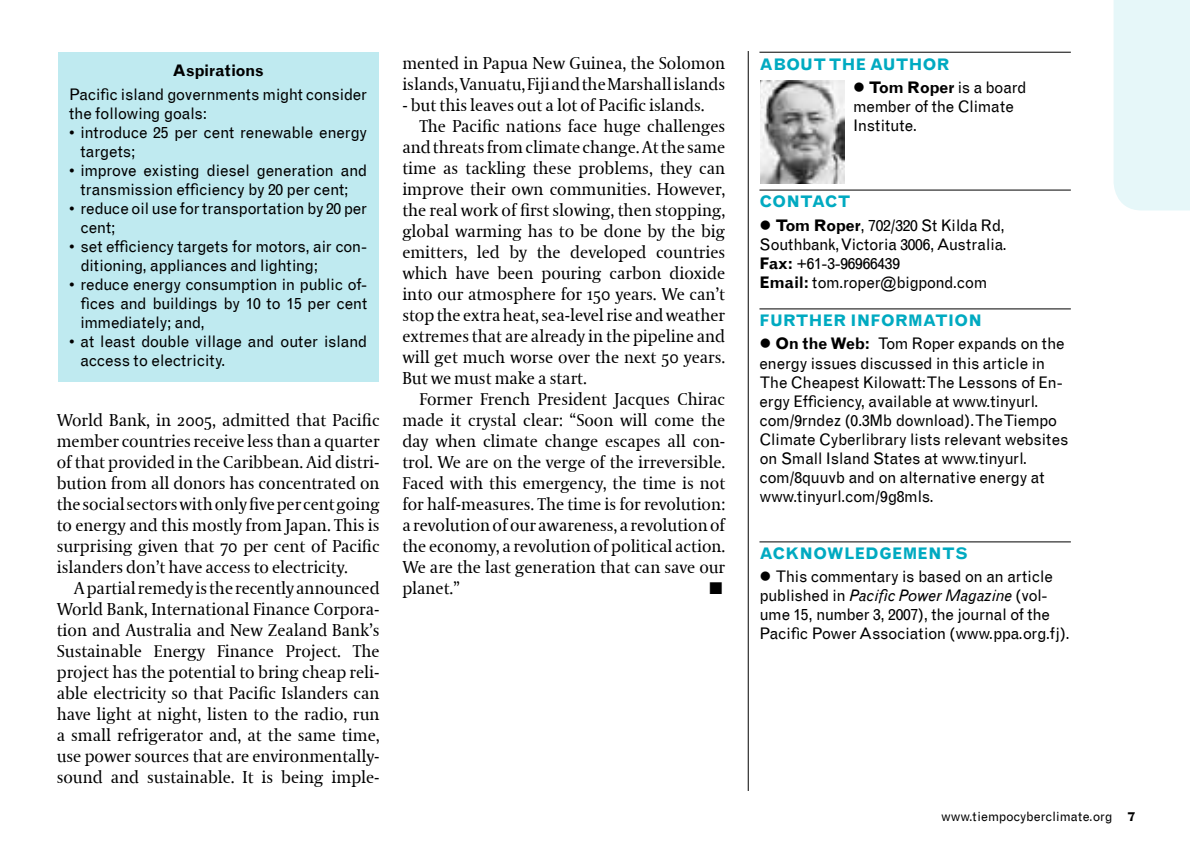
<style>
.page{position:relative;width:1190px;height:842px;background:#fff}
.page>*{position:absolute;margin:0;border:0;box-sizing:border-box;transform-origin:0 0}
.t1{font:17px/21px "Coranto Tiempo";color:#000;text-align:justify}
.t2{font:16px/19px "Grotesque";letter-spacing:-.015em;color:#000}
.t3{font:700 16px "Grotesque";letter-spacing:.015em;color:#00aac1}
.t4{font:700 16px "Grotesque";letter-spacing:-.005em;color:#000}
.t5{font:13px "Grotesque";letter-spacing:-.01em;color:#000}
.s1{font-weight:700}
.s2{font-style:italic}
.s3{font-weight:700;font-stretch:expanded}
</style>
<div class="page">
<hr style="left:747px;top:51px;width:1px;height:740px;background:#000">
<hr style="left:759px;top:52px;width:311px;height:1px;background:#000">
<hr style="left:759px;top:190px;width:311px;height:1px;background:#000">
<hr style="left:759px;top:309px;width:311px;height:1px;background:#000">
<hr style="left:759px;top:541px;width:311px;height:1px;background:#000">
<img style="left:760px;top:81px;width:84px;height:103px">
<div style="left:58px;top:52px;width:320px;height:330px;background:#bfeaf0"></div>
<div style="left:1113px;top:0;width:76px;height:210px;background:#e6f7f9"></div>
<p class="t4" style="left:173px;top:61px;width:93px">ASPIRATIONS</p>
<p class="t2" style="left:69px;top:85px;width:299px">Pacific island governments might consider the following goals:</p>
<p class="t2" style="left:80px;top:123px;width:288px;text-indent:-11px">• introduce 25 per cent renewable energy targets;</p>
<p class="t2" style="left:69px;top:161px;width:299px;text-align:center">• improve existing diesel generation and transmission efficiency by 20 per cent;</p>
<p class="t2" style="left:80px;top:199px;width:288px;text-indent:-11px">• reduce oil use for transportation by 20 per cent;</p>
<p class="t2" style="left:80px;top:237px;width:288px;text-indent:-11px">• set efficiency targets for motors, air con&shy;ditioning, appliances and lighting;</p>
<p class="t2" style="left:80px;top:275px;width:288px;text-align:justify;text-indent:-11px">• reduce energy consumption in public of&shy;fices and buildings by 10 to 15 per cent immediately; and,</p>
<p class="t2" style="left:80px;top:332px;width:288px;text-indent:-11px">• at least double village and outer island access to electricity.</p>
<p class="t1" style="left:57px;top:410px;width:324px">World Bank, in 2005, admitted that Pacific member countries receive less than a quarter of that provided in the Caribbean. Aid distri&shy;bution from all donors has concentrated on the social sectors with only five per cent going to energy and this mostly from Japan. This is surprising given that 70 per cent of Pacific islanders don’t have access to electricity.</p>
<p class="t1" style="left:57px;top:578px;width:324px;text-indent:17px">A partial remedy is the recently announced World Bank, International Finance Corpora&shy;tion and Australia and New Zealand Bank’s Sustainable Energy Finance Project. The project has the potential to bring cheap reli&shy;able electricity so that Pacific Islanders can have light at night, listen to the radio, run a small refrigerator and, at the same time, use power sources that are environmentally&shy;sound and sustainable. It is being imple-</p>
<p class="t1" style="left:402px;top:53px;width:324px">mented in Papua New Guinea, the Solomon islands, Vanuatu, Fiji and the Marshall islands</p>
<p class="t1" style="left:402px;top:95px;width:304px">- but this leaves out a lot of Pacific islands.</p>
<p class="t1" style="left:419px;top:116px;width:307px">The Pacific nations face huge challenges</p>
<p class="t1" style="left:402px;top:137px;width:324px">and threats from climate change. At the same</p>
<p class="t1" style="left:402px;top:158px;width:324px">time as tackling these problems, they can</p>
<p class="t1" style="left:402px;top:179px;width:324px">improve their own communities. However,</p>
<p class="t1" style="left:402px;top:200px;width:324px">the real work of first slowing, then stopping,</p>
<p class="t1" style="left:402px;top:221px;width:324px">global warming has to be done by the big</p>
<p class="t1" style="left:402px;top:242px;width:324px">emitters, led by the developed countries</p>
<p class="t1" style="left:402px;top:263px;width:324px">which have been pouring carbon dioxide</p>
<p class="t1" style="left:402px;top:284px;width:324px">into our atmosphere for 150 years. We can’t</p>
<p class="t1" style="left:402px;top:305px;width:324px">stop the extra heat, sea-level rise and weather</p>
<p class="t1" style="left:402px;top:326px;width:324px">extremes that are already in the pipeline and</p>
<p class="t1" style="left:402px;top:347px;width:324px">will get much worse over the next 50 years.</p>
<p class="t1" style="left:402px;top:368px;width:186px">But we must make a start.</p>
<p class="t1" style="left:419px;top:389px;width:307px">Former French President Jacques Chirac</p>
<p class="t1" style="left:402px;top:410px;width:324px">made it crystal clear: “Soon will come the</p>
<p class="t1" style="left:402px;top:431px;width:324px">day when climate change escapes all con-</p>
<p class="t1" style="left:402px;top:452px;width:324px">trol. We are on the verge of the irreversible.</p>
<p class="t1" style="left:402px;top:473px;width:324px">Faced with this emergency, the time is not</p>
<p class="t1" style="left:402px;top:494px;width:324px">for half-measures. The time is for revolution:</p>
<p class="t1" style="left:402px;top:515px;width:324px">a revolution of our awareness, a revolution of</p>
<p class="t1" style="left:402px;top:536px;width:324px">the economy, a revolution of political action.</p>
<p class="t1" style="left:402px;top:557px;width:324px">We are the last generation that can save our</p>
<p class="t1" style="left:402px;top:578px;width:59px">planet.”</p>
<p class="t1" style="left:709px;top:578px;width:14px">‡</p>
<p class="t3" style="left:759px;top:54px;width:191px">ABOUT THE AUTHOR</p>
<p class="t2" style="left:852px;top:78px;width:175px">● <span class="s1">TOM ROPER</span> is a board member of the Climate<br>Institute.</p>
<p class="t3" style="left:759px;top:192px;width:41px">CONTACT</p>
<p class="t2" style="left:759px;top:216px;width:249px">● <span class="s1">TOM ROPER</span>, 702/320 St Kilda Rd,<br>Southbank, Victoria 3006, Australia.<br><span class="s1">FAX:</span> +61-3-96966439<br><span class="s1">EMAIL:</span> tom.roper@bigpond.com</p>
<p class="t3" style="left:759px;top:311px;width:220px">FURTHER IN FORMATION</p>
<p class="t2" style="left:759px;top:334px;width:310px">● <span class="s1">ON THE WEB:</span> Tom Roper expands on the energy issues discussed in this article in The Cheapest Kilowatt: The Lessons of En&shy;ergy Efficiency, available at www.tinyurl. com/9rndez (0.3Mb download). The Tiempo Climate Cyberlibrary lists relevant websites on Small Island States at www.tinyurl. com/8quuvb and on alternative energy at www.tinyurl.com/9g8mls.</p>
<p class="t3" style="left:759px;top:544px;width:210px">ACKNOWLEDGEMENTS</p>
<p class="t2" style="left:759px;top:567px;width:312px">● This commentary is based on an article published in <span class="s2">Pacific Power Magazine</span> (vol&shy;ume 15, number 3, 2007), the journal of the Pacific Power Association (www.ppa.org.fj).</p>
<p class="t5" style="left:940px;top:809px;width:196px">www.tiempocyberclimate.org <span class="s3">7</span></p>
</div>
